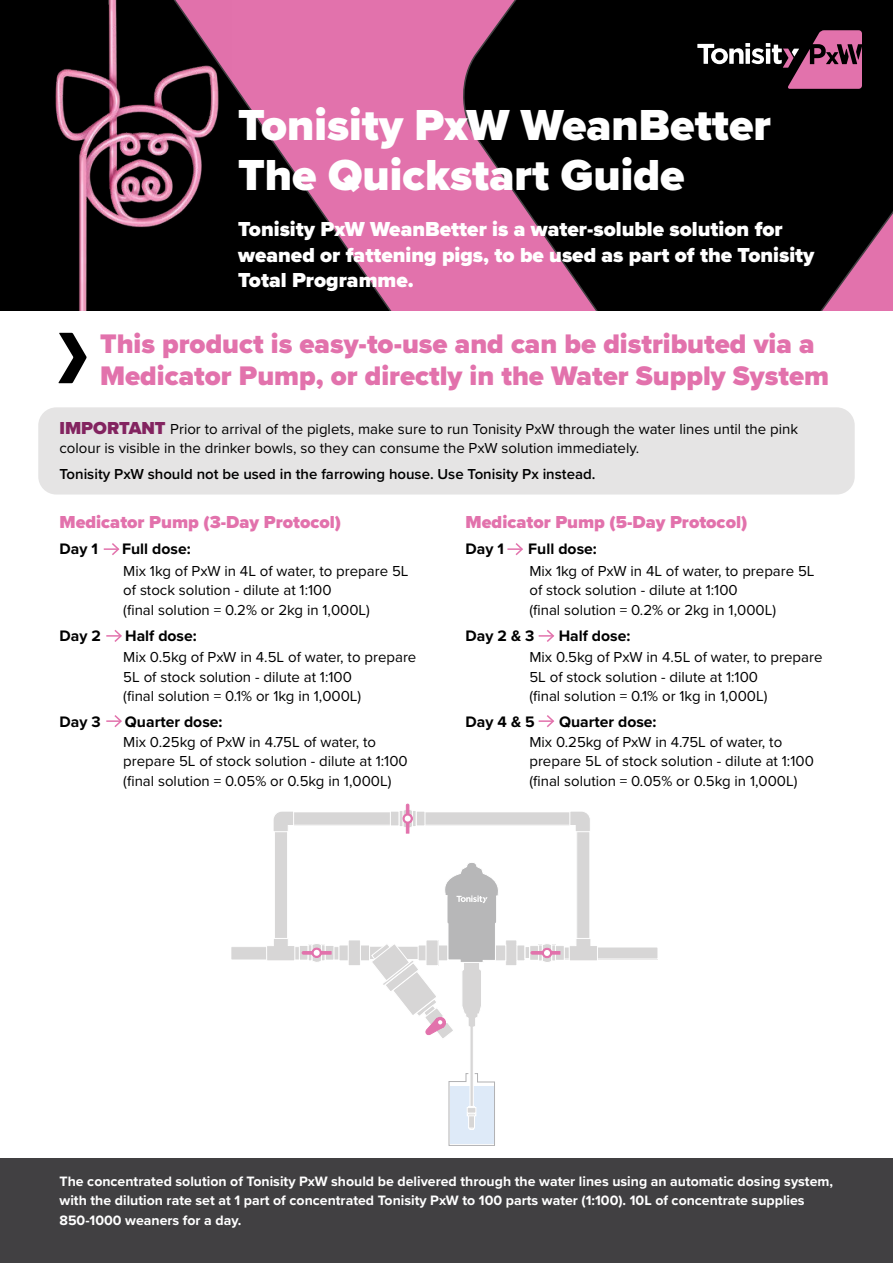
<style>
.page{position:relative;width:893px;height:1263px;background:#fff}
.page>*{position:absolute;margin:0;border:0;box-sizing:border-box;transform-origin:0 0}
.t1{font:900 45px/49.8px "Proxima Nova";color:#fff}
.t2{font:900 27.9px/32.5px "Proxima Nova";color:#e272ac}
.t3{font:900 21px/25.5px "Proxima Nova";color:#fff}
.t4{font:900 18px "Proxima Nova";color:#e272ac}
.t5{font:700 15.75px "Proxima Nova";color:#000}
.t6{font:15px/19.5px "Proxima Nova";color:#000}
.t7{font:600 15px "Proxima Nova";color:#000}
.t8{font:700 14.1px/19.5px "Proxima Nova";color:#fff}
.s1{font-weight:900;font-size:18px;color:#832460}
</style>
<div class="page">
<div style="left:0;top:1159px;width:893px;height:104px;background:#414042"></div>
<svg style="left:0;top:0;width:893px;height:310px;background:#4c263a"></svg>
<img style="left:54px;top:0;width:177px;height:310px">
<svg style="left:697px;top:30px;width:165px;height:59px;background:#5c394b"></svg>
<svg style="left:58px;top:333px;width:29px;height:50px"></svg>
<div style="left:365px;top:946px;width:55px;height:13px;background:#d7d6d6"></div>
<div style="left:365px;top:946px;width:56px;height:14px;border:1px solid #fff"></div>
<div style="left:563px;top:947px;width:95px;height:12px;background:#d7d6d6"></div>
<div style="left:563px;top:947px;width:95px;height:12px;border:1px solid #fff"></div>
<div style="left:577px;top:826px;width:13px;height:113px;background:#d7d6d6"></div>
<div style="left:577px;top:826px;width:13px;height:113px;border:1px solid #fff"></div>
<div style="left:274px;top:826px;width:14px;height:113px;background:#d7d6d6"></div>
<div style="left:274px;top:826px;width:14px;height:113px;border:1px solid #fff"></div>
<div style="left:291px;top:812px;width:279px;height:13px;background:#d7d6d6"></div>
<div style="left:291px;top:812px;width:280px;height:13px;border:1px solid #fff"></div>
<div style="left:231px;top:946px;width:108px;height:14px;background:#d7d6d6"></div>
<div style="left:231px;top:946px;width:108px;height:14px;border:1px solid #fff"></div>
<div style="left:506px;top:940px;width:11px;height:26px;background:#d7d6d6"></div>
<div style="left:505px;top:940px;width:12px;height:26px;border:1px solid #fff"></div>
<div style="left:517px;top:945px;width:8px;height:16px;background:#d7d6d6"></div>
<div style="left:517px;top:945px;width:8px;height:16px;border:1px solid #fff"></div>
<div style="left:525px;top:946px;width:5px;height:12px;background:#d7d6d6"></div>
<div style="left:525px;top:946px;width:5px;height:13px;border:1px solid #fff"></div>
<svg style="left:560px;top:947px;width:2px;height:11px"></svg>
<div style="left:555px;top:945px;width:9px;height:15px;border:1px solid #fff"></div>
<div style="left:495px;top:945px;width:11px;height:16px;background:#d7d6d6"></div>
<div style="left:495px;top:945px;width:11px;height:16px;border:1px solid #fff"></div>
<div style="left:339px;top:945px;width:31px;height:16px;background:#d7d6d6"></div>
<div style="left:339px;top:945px;width:31px;height:16px;border:1px solid #fff"></div>
<svg style="left:530px;top:944px;width:30px;height:18px"></svg>
<svg style="left:569px;top:938px;width:29px;height:23px"></svg>
<svg style="left:266px;top:938px;width:29px;height:23px"></svg>
<svg style="left:569px;top:811px;width:21px;height:21px"></svg>
<svg style="left:273px;top:811px;width:21px;height:21px"></svg>
<div style="left:390px;top:811px;width:9px;height:15px;background:#d7d6d6"></div>
<div style="left:390px;top:811px;width:9px;height:15px;border:1px solid #fff"></div>
<div style="left:416px;top:811px;width:9px;height:15px;background:#d7d6d6"></div>
<div style="left:416px;top:811px;width:9px;height:15px;border:1px solid #fff"></div>
<div style="left:399px;top:810px;width:4px;height:17px;border:1px solid #fff"></div>
<div style="left:412px;top:810px;width:4px;height:17px;border:1px solid #fff"></div>
<svg style="left:403px;top:804px;width:10px;height:30px"></svg>
<div style="left:299px;top:945px;width:9px;height:15px;border:1px solid #fff"></div>
<div style="left:325px;top:945px;width:9px;height:15px;border:1px solid #fff"></div>
<svg style="left:302px;top:944px;width:30px;height:18px"></svg>
<div style="left:348px;top:940px;width:12px;height:26px;background:#d7d6d6"></div>
<div style="left:348px;top:940px;width:13px;height:26px;border:1px solid #fff"></div>
<svg style="left:371px;top:863px;width:130px;height:283px"></svg>
<div style="left:38px;top:407px;width:817px;height:87px;background:#e5e4e4;border-radius:18px"></div>
<svg style="left:106px;top:715px;width:16px;height:13px"></svg>
<svg style="left:539px;top:715px;width:16px;height:13px"></svg>
<svg style="left:104px;top:543px;width:16px;height:12px"></svg>
<svg style="left:507px;top:543px;width:16px;height:13px"></svg>
<svg style="left:106px;top:630px;width:16px;height:12px"></svg>
<svg style="left:539px;top:630px;width:16px;height:12px"></svg>
<h1 class="t1" style="left:238px;top:100px;width:534px">Tonisity PxW WeanBetter<br>The Quickstart Guide</h1>
<h3 class="t3" style="left:238px;top:216px;width:578px">Tonisity PxW WeanBetter is a water-soluble solution for weaned or fattening pigs, to be used as part of the Tonisity<br>Total Programme.</h3>
<h2 class="t2" style="left:100px;top:327px;width:730px">This product is easy-to-use and can be distributed via a<br>Medicator Pump, or directly in the Water Supply System</h2>
<p class="t6" style="left:60px;top:418px;width:740px"><span class="s1">IMPORTANT</span> Prior to arrival of the piglets, make sure to run Tonisity PxW through the water lines until the pink colour is visible in the drinker bowls, so they can consume the PxW solution immediately.</p>
<p class="t7" style="left:60px;top:462px;width:537px">Tonisity PxW should not be used in the farrowing house. Use Tonisity Px instead.</p>
<p class="t4" style="left:60px;top:508px;width:283px">Medicator Pump (3-Day Protocol)</p>
<p class="t5" style="left:60px;top:537px;width:40px">Day 1</p>
<p class="t5" style="left:122px;top:537px;width:70px">Full dose:</p>
<p class="t6" style="left:123px;top:560px;width:287px">Mix 1kg of PxW in 4L of water, to prepare 5L of stock solution - dilute at 1:100<br>(final solution = 0.2% or 2kg in 1,000L)</p>
<p class="t5" style="left:60px;top:624px;width:43px">Day 2</p>
<p class="t5" style="left:125px;top:624px;width:73px">Half dose:</p>
<p class="t6" style="left:123px;top:647px;width:295px">Mix 0.5kg of PxW in 4.5L of water, to prepare<br>5L of stock solution - dilute at 1:100<br>(final solution = 0.1% or 1kg in 1,000L)</p>
<p class="t5" style="left:60px;top:710px;width:43px">Day 3</p>
<p class="t5" style="left:125px;top:710px;width:99px">Quarter dose:</p>
<p class="t6" style="left:123px;top:731px;width:286px">Mix 0.25kg of PxW in 4.75L of water, to prepare 5L of stock solution - dilute at 1:100 (final solution = 0.05% or 0.5kg in 1,000L)</p>
<p class="t4" style="left:466px;top:508px;width:283px">Medicator Pump (5-Day Protocol)</p>
<p class="t5" style="left:466px;top:537px;width:40px">Day 1</p>
<p class="t5" style="left:528px;top:537px;width:70px">Full dose:</p>
<p class="t6" style="left:529px;top:560px;width:287px">Mix 1kg of PxW in 4L of water, to prepare 5L of stock solution - dilute at 1:100<br>(final solution = 0.2% or 2kg in 1,000L)</p>
<p class="t5" style="left:466px;top:624px;width:70px">Day 2 &amp; 3</p>
<p class="t5" style="left:559px;top:624px;width:73px">Half dose:</p>
<p class="t6" style="left:529px;top:647px;width:295px">Mix 0.5kg of PxW in 4.5L of water, to prepare<br>5L of stock solution - dilute at 1:100<br>(final solution = 0.1% or 1kg in 1,000L)</p>
<p class="t5" style="left:466px;top:710px;width:71px">Day 4 &amp; 5</p>
<p class="t5" style="left:559px;top:710px;width:99px">Quarter dose:</p>
<p class="t6" style="left:529px;top:731px;width:286px">Mix 0.25kg of PxW in 4.75L of water, to prepare 5L of stock solution - dilute at 1:100 (final solution = 0.05% or 0.5kg in 1,000L)</p>
<p class="t8" style="left:60px;top:1171px;width:775px">The concentrated solution of Tonisity PxW should be delivered through the water lines using an automatic dosing system, with the dilution rate set at 1 part of concentrated Tonisity PxW to 100 parts water (1:100). 10L of concentrate supplies<br>850-1000 weaners for a day.</p>
</div>
